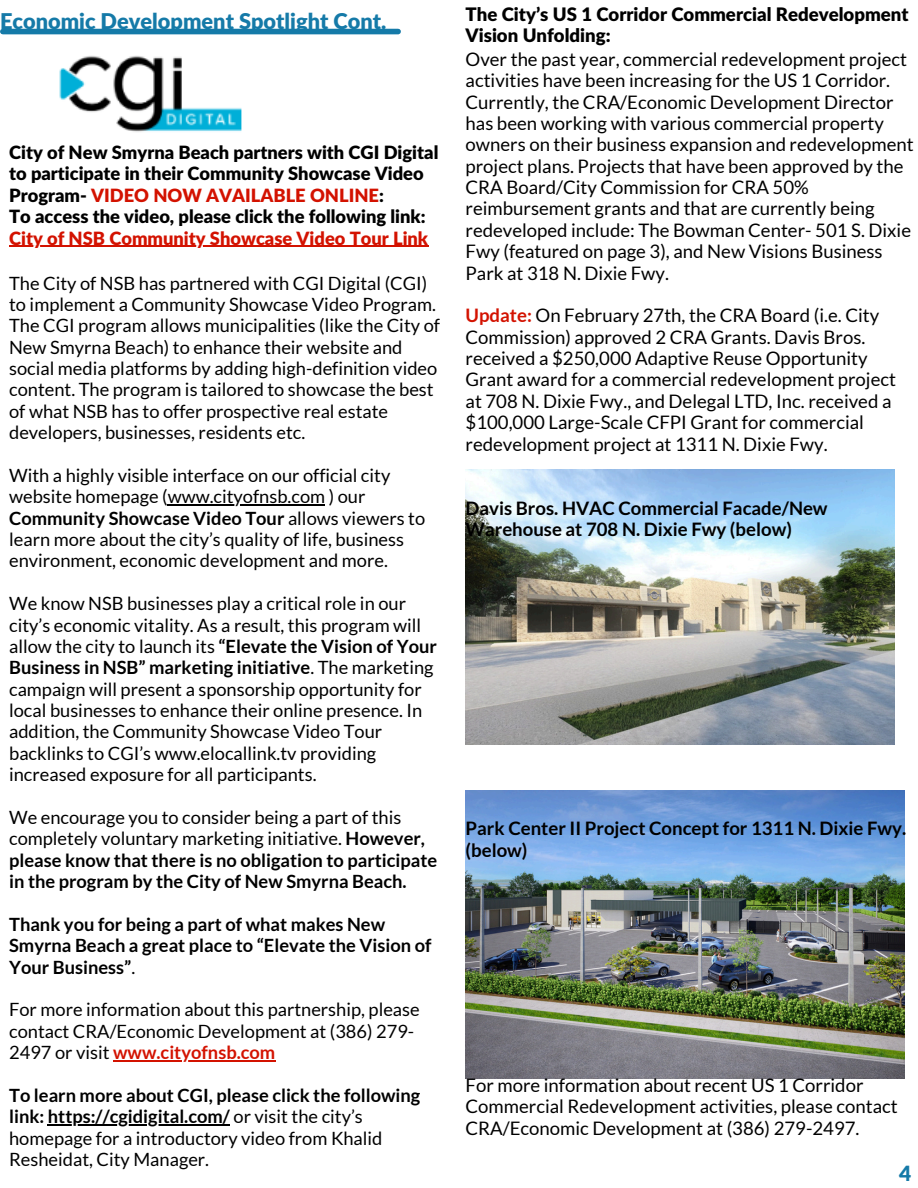
<style>
.page{position:relative;width:918px;height:1188px;background:#fff}
.page>*{position:absolute;margin:0;border:0;box-sizing:border-box;transform-origin:0 0}
.t1{font:900 21.75px "Lato Latin";color:#157aa8}
.t2{font:900 21px "Lato Latin";color:#157aa8}
.t3{font:18.6px/21.3px "Lato";color:#000}
.t4{font:700 18.6px/21.3px "Lato";color:#000}
.t5{font:900 18.6px/21.3px "Lato Latin";color:#000}
.t6{font:18.3px/21.3px "Lato";color:#000}
.t7{font:700 18.3px/21.3px "Lato";color:#000}
.t8{font:900 18.3px/21.3px "Lato Latin";color:#000}
.t9{font:900 18.3px "Lato Latin";color:#d31200}
.t10{font:700 18.3px "Lato";color:#d31200}
.s1{color:#d31200}
.s2{font-weight:700}
.s3{font-weight:400}
.s4{font-weight:400;color:#000}
.s5{font-weight:700;color:#d31200}
</style>
<div class="page">
<div style="left:3px;top:29px;width:395px;height:5px;background:#157aa8"></div>
<hr style="left:9px;top:246px;width:419px;height:1px;background:#d31200">
<hr style="left:168px;top:504px;width:157px;height:2px;background:#000">
<hr style="left:113px;top:1060px;width:162px;height:1px;background:#d31200">
<hr style="left:48px;top:1124px;width:182px;height:1px;background:#000">
<img style="left:59px;top:56px;width:183px;height:76px">
<img style="left:466px;top:790px;width:438px;height:288px">
<img style="left:466px;top:470px;width:428px;height:274px">
<h2 class="t1" style="left:0;top:11px;width:388px">Economic Development Spotlight Cont.</h2>
<h1 class="t8" style="left:9px;top:143px;width:431px">City of New Smyrna Beach partners with CGI Digital to participate in their Community Showcase Video Program- <span class="s1">VIDEO NOW AVAILABLE ONLINE</span>:<br>To access the video, please click the following link:</h1>
<p class="t9" style="left:9px;top:230px;width:421px">City of NSB Community Showcase Video Tour Link</p>
<p class="t6" style="left:9px;top:272px;width:432px">The City of NSB has partnered with CGI Digital (CGI) to implement a Community Showcase Video Program.<br>The CGI program allows municipalities (like the City of New Smyrna Beach) to enhance their website and social media platforms by adding high-definition video content. The program is tailored to showcase the best</p>
<h2 class="t6" style="left:9px;top:400px;width:381px">of what NSB has to offer prospective real estate developers, businesses, residents etc.</h2>
<h2 class="t6" style="left:9px;top:464px;width:383px">With a highly visible interface on our official city website homepage (www.cityofnsb.com ) our</h2>
<p class="t6" style="left:9px;top:507px;width:418px"><span class="s2">Community Showcase Video Tour</span> allows viewers to learn more about the city’s quality of life, business environment, economic development and more.</p>
<p class="t6" style="left:9px;top:592px;width:414px">We know NSB businesses play a critical role in our city’s economic vitality. As a result, this program will</p>
<p class="t6" style="left:9px;top:635px;width:429px">allow the city to launch its <span class="s2">“Elevate the Vision of Your Business in NSB” marketing initiative</span>. The marketing campaign will present a sponsorship opportunity for local businesses to enhance their online presence. In addition, the Community Showcase Video Tour backlinks to CGI’s www.elocallink.tv providing increased exposure for all participants.</p>
<p class="t6" style="left:9px;top:806px;width:417px">We encourage you to consider being a part of this completely voluntary marketing initiative. <span class="s2">However,</span></p>
<p class="t7" style="left:9px;top:849px;width:430px">please know that there is no obligation to participate in the program by the City of New Smyrna Beach.</p>
<p class="t7" style="left:9px;top:913px;width:424px">Thank you for being a part of what makes New<br>Smyrna Beach a great place to “Elevate the Vision of</p>
<p class="t7" style="left:9px;top:956px;width:128px">Your Business”<span class="s3">.</span></p>
<p class="t6" style="left:9px;top:999px;width:412px">For more information about this partnership, please contact CRA/Economic Development at (386) 279-</p>
<p class="t10" style="left:9px;top:1041px;width:268px"><span class="s4">2497 or visit</span> www.cityofnsb.com</p>
<p class="t7" style="left:9px;top:1084px;width:413px">To learn more about CGI, please click the following link: https://cgidigital.com/ <span class="s3">or visit the city’s</span></p>
<p class="t6" style="left:9px;top:1127px;width:375px">homepage for a introductory video from Khalid<br>Resheidat, City Manager.</p>
<p class="t5" style="left:466px;top:4px;width:445px">The City’s US 1 Corridor Commercial Redevelopment<br>Vision Unfolding:</p>
<p class="t3" style="left:466px;top:48px;width:450px">Over the past year, commercial redevelopment project activities have been increasing for the US 1 Corridor.<br>Currently, the CRA/Economic Development Director has been working with various commercial property owners on their business expansion and redevelopment project plans. Projects that have been approved by the CRA Board/City Commission for CRA 50% reimbursement grants and that are currently being redeveloped include: The Bowman Center- 501 S. Dixie Fwy (featured on page 3), and New Visions Business Park at 318 N. Dixie Fwy.</p>
<p class="t3" style="left:466px;top:304px;width:432px"><span class="s5">Update:</span> On February 27th, the CRA Board (i.e. City Commission) approved 2 CRA Grants. Davis Bros. received a $250,000 Adaptive Reuse Opportunity Grant award for a commercial redevelopment project at 708 N. Dixie Fwy., and Delegal LTD, Inc. received a $100,000 Large-Scale CFPI Grant for commercial redevelopment project at 1311 N. Dixie Fwy.</p>
<p class="t4" style="left:466px;top:497px;width:364px">Davis Bros. HVAC Commercial Facade/New<br>Warehouse at 708 N. Dixie Fwy (below)</p>
<p class="t4" style="left:466px;top:817px;width:442px">Park Center II Project Concept for 1311 N. Dixie Fwy. (below)</p>
<p class="t3" style="left:466px;top:1074px;width:434px">For more information about recent US 1 Corridor<br>Commercial Redevelopment activities, please contact<br>CRA/Economic Development at (386) 279-2497.</p>
<h2 class="t2" style="left:899px;top:1164px;width:14px">4</h2>
</div>
